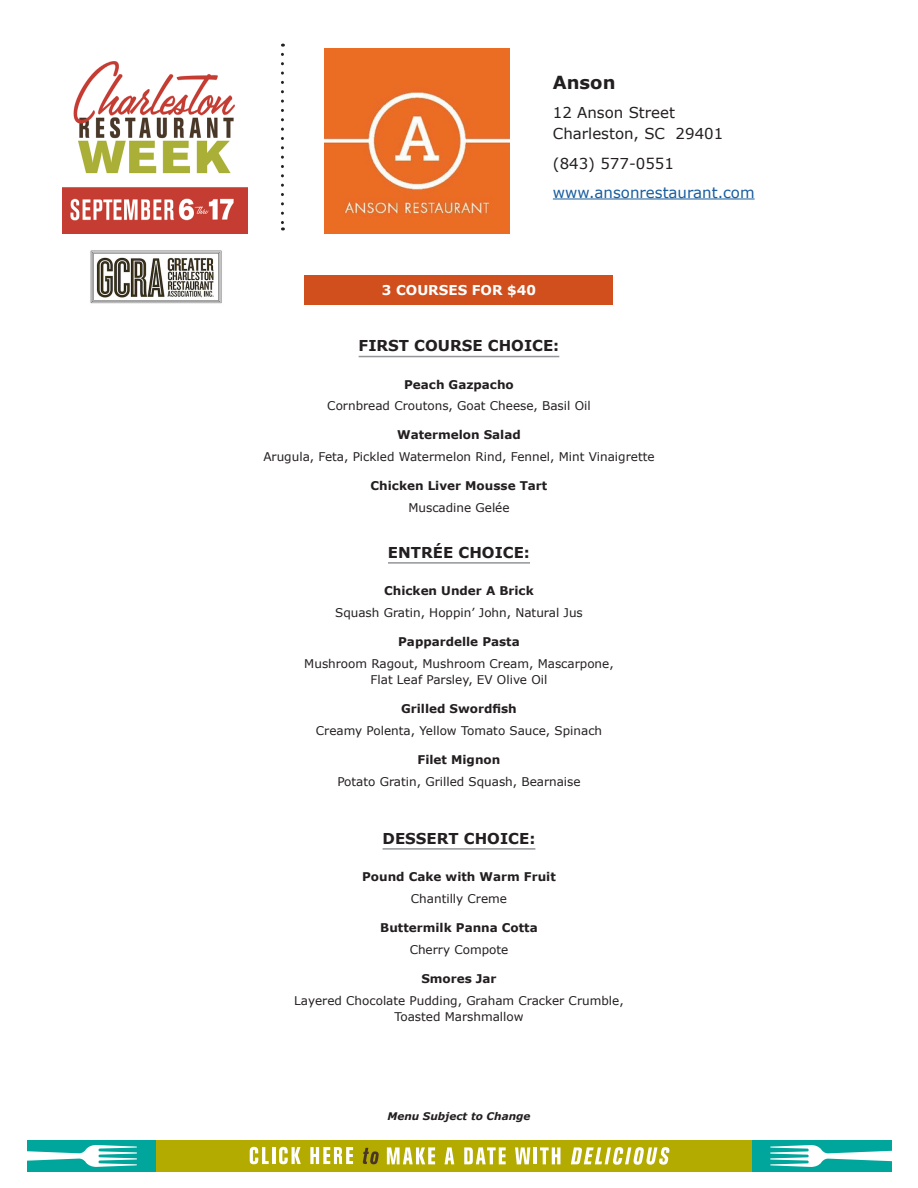
<style>
.page{position:relative;width:918px;height:1188px;background:#fff}
.page>*{position:absolute;margin:0;border:0;box-sizing:border-box;transform-origin:0 0}
.restaurant_name{font:700 18px "Verdana";color:#231f20}
.category{font:700 15px "Verdana";color:#231f20}
.Address{font:15px "Verdana";color:#231f20}
.phone_url{font:15px "Verdana";color:#175d9e}
.phone_url-2{font:15px "Verdana";color:#231f20}
.description{font:700 13.5px "Verdana";color:#fff}
.description-2{font:12px "Verdana";color:#231f20}
.menu_item{font:700 12px "Verdana";color:#231f20}
.description-3{font:italic 700 10.5px "Verdana";color:#231f20}
</style>
<div class="page">
<hr style="left:553px;top:199px;width:202px;height:1px;background:#175d9e">
<img style="left:325px;top:49px;width:184px;height:184px">
<svg style="left:281px;top:54px;width:3px;height:176px"></svg>
<hr style="left:359px;top:356px;width:200px;height:1px;background:#939598">
<hr style="left:388px;top:562px;width:142px;height:2px;background:#939598">
<hr style="left:383px;top:848px;width:152px;height:2px;background:#939598">
<div style="left:305px;top:276px;width:308px;height:29px;background:#d14f1c"></div>
<div style="left:27px;top:1141px;width:865px;height:31px;background:#00a69c"></div>
<svg style="left:27px;top:1145px;width:110px;height:22px"></svg>
<svg style="left:770px;top:1145px;width:122px;height:22px"></svg>
<div style="left:156px;top:1140px;width:595px;height:32px;background:#b3ab00"></div>
<svg style="left:387px;top:1147px;width:48px;height:17px"></svg>
<svg style="left:445px;top:1147px;width:9px;height:17px"></svg>
<svg style="left:464px;top:1147px;width:42px;height:17px"></svg>
<svg style="left:515px;top:1147px;width:15px;height:17px"></svg>
<hr style="left:534px;top:1147px;width:3px;height:17px;background:#fff">
<svg style="left:540px;top:1147px;width:20px;height:17px"></svg>
<svg style="left:571px;top:1147px;width:98px;height:18px"></svg>
<svg style="left:250px;top:1147px;width:19px;height:17px"></svg>
<hr style="left:272px;top:1147px;width:3px;height:17px;background:#fff">
<svg style="left:279px;top:1147px;width:22px;height:17px"></svg>
<svg style="left:310px;top:1147px;width:43px;height:17px"></svg>
<svg style="left:363px;top:1148px;width:16px;height:16px"></svg>
<img style="left:90px;top:250px;width:132px;height:54px">
<img style="left:63px;top:61px;width:184px;height:172px">
<p class="restaurant_name" style="left:553px;top:71px;width:64px">Anson</p>
<p class="Address" style="left:553px;top:103px;width:124px">12 Anson Street</p>
<p class="Address" style="left:553px;top:124px;width:172px">Charleston, SC 29401</p>
<p class="phone_url-2" style="left:553px;top:154px;width:123px">(843) 577-0551</p>
<p class="phone_url" style="left:553px;top:183px;width:203px">www.ansonrestaurant.com</p>
<p class="description" style="left:382px;top:282px;width:156px">3 COURSES FOR $40</p>
<p class="category" style="left:359px;top:336px;width:202px">FIRST COURSE CHOICE:</p>
<p class="menu_item" style="left:404px;top:376px;width:111px">Peach Gazpacho</p>
<p class="description-2" style="left:327px;top:398px;width:265px">Cornbread Croutons, Goat Cheese, Basil Oil</p>
<p class="menu_item" style="left:397px;top:427px;width:125px">Watermelon Salad</p>
<p class="description-2" style="left:263px;top:449px;width:393px">Arugula, Feta, Pickled Watermelon Rind, Fennel, Mint Vinaigrette</p>
<p class="menu_item" style="left:371px;top:478px;width:178px">Chicken Liver Mousse Tart</p>
<p class="description-2" style="left:408px;top:500px;width:103px">Muscadine Gelée</p>
<p class="category" style="left:388px;top:543px;width:144px">ENTRÉE CHOICE:</p>
<p class="menu_item" style="left:384px;top:583px;width:151px">Chicken Under A Brick</p>
<p class="description-2" style="left:335px;top:605px;width:249px">Squash Gratin, Hoppin’ John, Natural Jus</p>
<p class="menu_item" style="left:398px;top:634px;width:123px">Pappardelle Pasta</p>
<p class="description-2" style="left:304px;top:656px;width:311px">Mushroom Ragout, Mushroom Cream, Mascarpone,</p>
<p class="description-2" style="left:371px;top:672px;width:178px">Flat Leaf Parsley, EV Olive Oil</p>
<p class="menu_item" style="left:401px;top:701px;width:117px">Grilled Swordfish</p>
<p class="description-2" style="left:316px;top:723px;width:288px">Creamy Polenta, Yellow Tomato Sauce, Spinach</p>
<p class="menu_item" style="left:418px;top:752px;width:84px">Filet Mignon</p>
<p class="description-2" style="left:337px;top:774px;width:245px">Potato Gratin, Grilled Squash, Bearnaise</p>
<p class="category" style="left:383px;top:829px;width:154px">DESSERT CHOICE:</p>
<p class="menu_item" style="left:362px;top:869px;width:195px">Pound Cake with Warm Fruit</p>
<p class="description-2" style="left:411px;top:891px;width:98px">Chantilly Creme</p>
<p class="menu_item" style="left:380px;top:920px;width:159px">Buttermilk Panna Cotta</p>
<p class="description-2" style="left:410px;top:942px;width:100px">Cherry Compote</p>
<p class="menu_item" style="left:421px;top:971px;width:77px">Smores Jar</p>
<p class="description-2" style="left:294px;top:993px;width:331px">Layered Chocolate Pudding, Graham Cracker Crumble,</p>
<p class="description-2" style="left:394px;top:1009px;width:131px">Toasted Marshmallow</p>
<p class="description-3" style="left:388px;top:1109px;width:144px">Menu Subject to Change</p>
</div>
